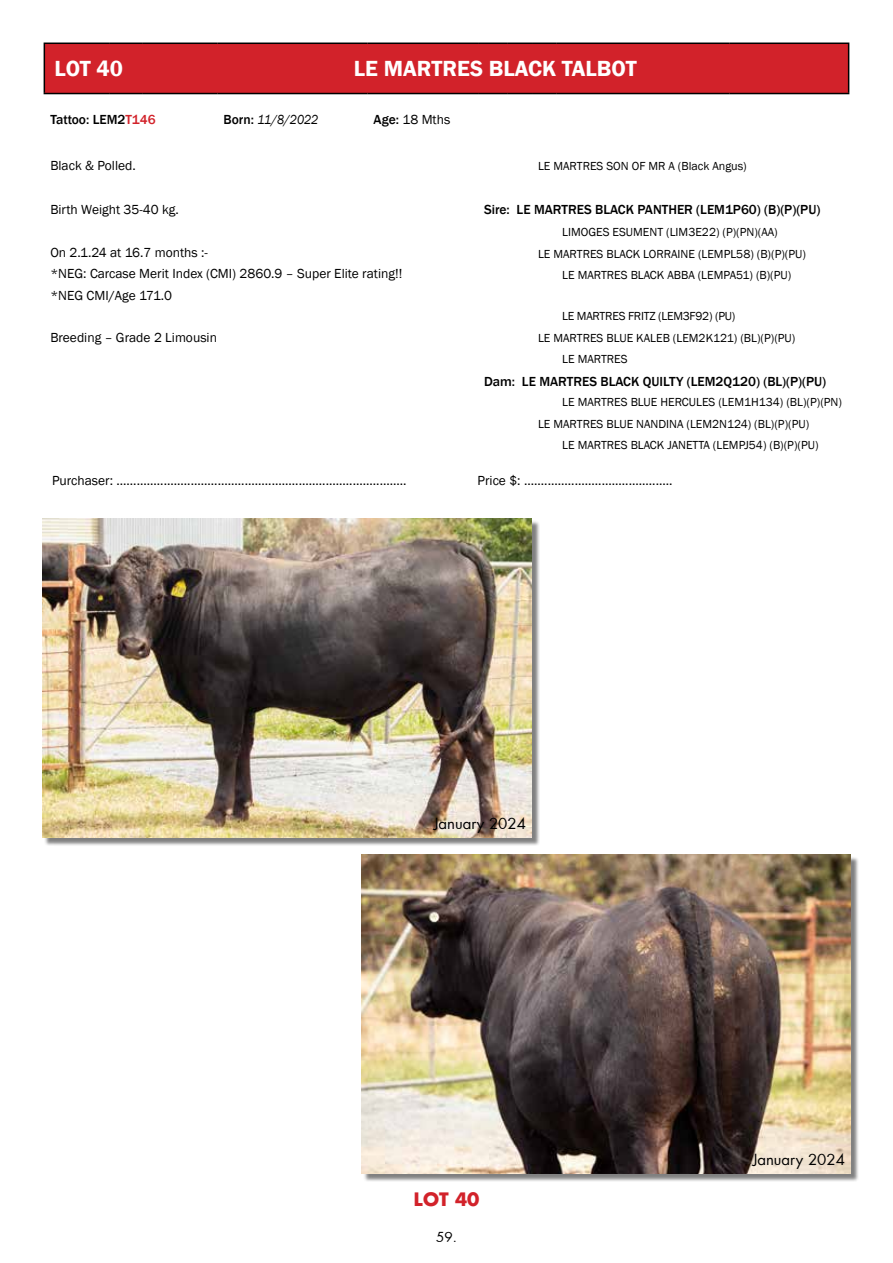
<style>
.page{position:relative;width:893px;height:1263px;background:#fff}
.page>*{position:absolute;margin:0;border:0;box-sizing:border-box;transform-origin:0 0}
.t1{font:600 22.5px "Franklin Gothic";color:#fff}
.t2{font:700 18px "Futura";color:#d2222a}
.t3{font:15px "Futura";color:#000}
.t4{font:13.5px "Franklin Gothic";color:#000}
.t5{font:500 13.5px "Franklin Gothic";color:#000}
.t6{font:italic 13.5px "Franklin Gothic";color:#000;scale:.9 1}
.t7{font:13.5px "Futura";color:#000}
.t8{font:12px/21.3px "Franklin Gothic";color:#000}
.t9{font:12px "Franklin Gothic";letter-spacing:-.02em;color:#000}
.s1{color:#d2222a}
.s2{font-weight:500;font-style:normal}
.s3{font-weight:500}
</style>
<div class="page">
<div style="left:45px;top:520px;width:495px;height:326px;background:#000;opacity:.5"></div>
<img style="left:43px;top:519px;width:488px;height:319px">
<div style="left:363px;top:856px;width:496px;height:326px;background:#000;opacity:.5"></div>
<img style="left:361px;top:855px;width:489px;height:319px">
<div style="left:44px;top:43px;width:805px;height:51px;background:#d2222a"></div>
<hr style="left:556px;top:93px;width:174px;height:1px;background:#000">
<hr style="left:730px;top:93px;width:119px;height:1px;background:#000">
<h1 class="t1" style="left:55px;top:55px;width:70px">LOT 40</h1>
<h1 class="t1" style="left:354px;top:55px;width:284px">LE MARTRES BLACK TALBOT</h1>
<p class="t5" style="left:50px;top:111px;width:107px">Tattoo: LEM2<span class="s1">T146</span></p>
<p class="t6" style="left:224px;top:111px;width:107px"><span class="s2">Born:</span> 11/8/2022</p>
<p class="t4" style="left:373px;top:111px;width:78px"><span class="s3">Age:</span> 18 Mths</p>
<p class="t4" style="left:50px;top:158px;width:87px">Black &amp; Polled.</p>
<p class="t8" style="left:538px;top:155px;width:210px">LE MARTRES SON OF MR A (Black Angus)</p>
<p class="t4" style="left:50px;top:201px;width:130px">Birth Weight 35-40 kg.</p>
<p class="t5" style="left:484px;top:201px;width:338px">Sire: LE MARTRES BLACK PANTHER (LEM1P60) (B)(P)(PU)</p>
<p class="t8" style="left:562px;top:222px;width:217px">LIMOGES ESUMENT (LIM3E22) (P)(PN)(AA)</p>
<p class="t4" style="left:50px;top:244px;width:159px">On 2.1.24 at 16.7 months :-</p>
<p class="t8" style="left:538px;top:243px;width:269px">LE MARTRES BLACK LORRAINE (LEMPL58) (B)(P)(PU)</p>
<p class="t4" style="left:50px;top:265px;width:353px">*NEG: Carcase Merit Index (CMI) 2860.9 – Super Elite rating!!</p>
<p class="t8" style="left:562px;top:264px;width:231px">LE MARTRES BLACK ABBA (LEMPA51) (B)(PU)</p>
<p class="t4" style="left:50px;top:287px;width:123px">*NEG CMI/Age 171.0</p>
<p class="t9" style="left:562px;top:309px;width:175px">LE MARTRES FRITZ (LEM3F92) (PU)</p>
<p class="t4" style="left:50px;top:329px;width:168px">Breeding – Grade 2 Limousin</p>
<p class="t8" style="left:562px;top:327px;width:235px;text-indent:-24px">LE MARTRES BLUE KALEB (LEM2K121) (BL)(P)(PU)<br>LE MARTRES</p>
<p class="t5" style="left:484px;top:373px;width:344px">Dam: LE MARTRES BLACK QUILTY (LEM2Q120) (BL)(P)(PU)</p>
<p class="t8" style="left:562px;top:392px;width:281px">LE MARTRES BLUE HERCULES (LEM1H134) (BL)(P)(PN)</p>
<p class="t8" style="left:538px;top:413px;width:273px">LE MARTRES BLUE NANDINA (LEM2N124) (BL)(P)(PU)</p>
<p class="t8" style="left:562px;top:434px;width:258px">LE MARTRES BLACK JANETTA (LEMPJ54) (B)(P)(PU)</p>
<p class="t4" style="left:52px;top:472px;width:356px">Purchaser: ......................................................................................</p>
<p class="t4" style="left:478px;top:472px;width:196px">Price $: ............................................</p>
<p class="t3" style="left:434px;top:813px;width:94px">January 2024</p>
<h2 class="t2" style="left:413px;top:1186px;width:68px">LOT 40</h2>
<p class="t7" style="left:436px;top:1227px;width:22px">59.</p>
<p class="t3" style="left:753px;top:1149px;width:94px">January 2024</p>
</div>
